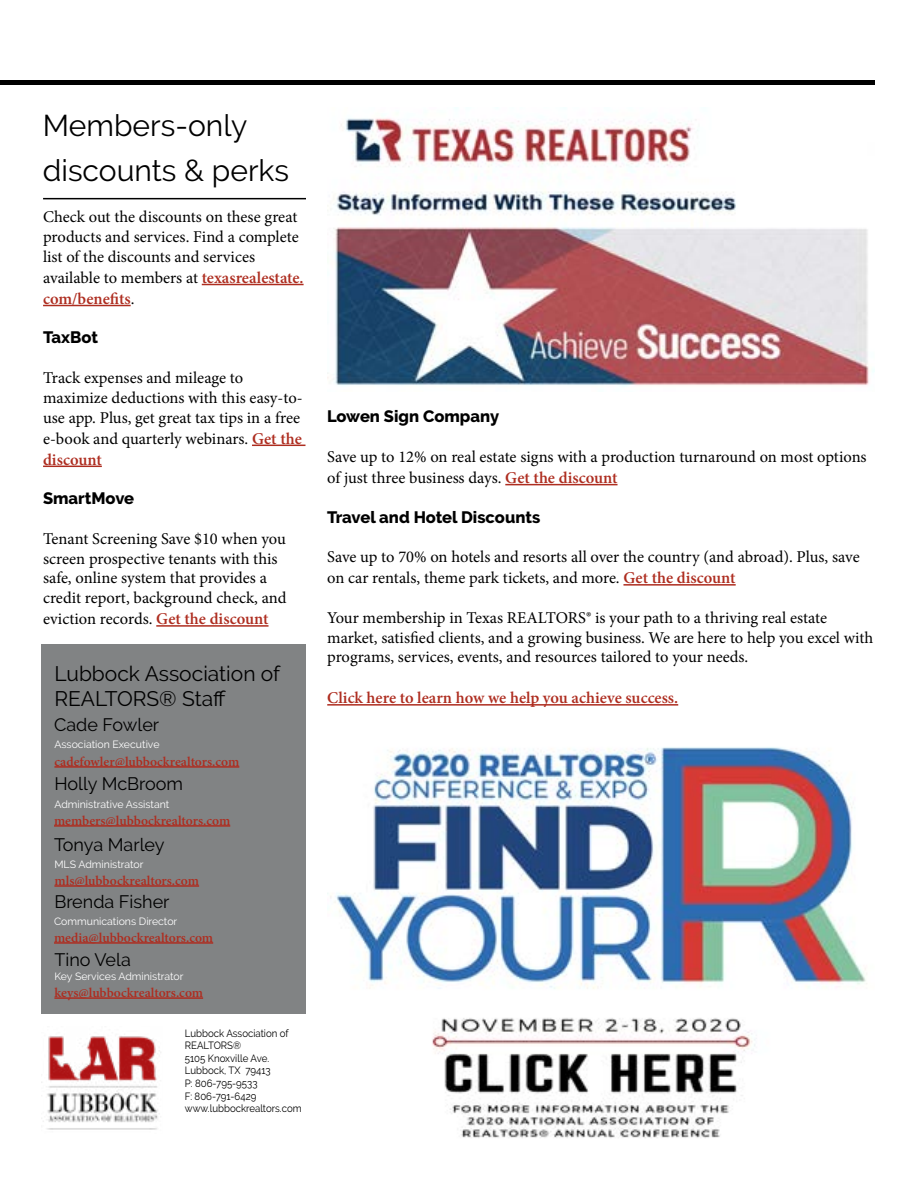
<style>
.page{position:relative;width:918px;height:1188px;background:#fff}
.page>*{position:absolute;margin:0;border:0;box-sizing:border-box;transform-origin:0 0}
.t1{font:30px/45px "Raleway";color:#000}
.t2{font:21px/25.2px "Raleway";color:#000}
.t3{font:18px "Raleway";color:#000}
.t4{font:16.5px/20.4px "Minion Pro";letter-spacing:-.005em;color:#000}
.t5{font:800 16.5px "Raleway";color:#000}
.t6{font:600 16.5px "Minion Pro";color:#ae2d20}
.t7{font:600 13.5px "Minion Pro";letter-spacing:-.005em;color:#ae2d20}
.t8{font:10.5px/12.6px "Raleway";color:#000;scale:.92 1}
.t9{font:10.5px "Raleway";color:#fff}
.s1{font-weight:600;color:#ae2d20}
</style>
<div class="page">
<hr style="left:0;top:81px;width:875px;height:4px;background:#000">
<img style="left:41px;top:1036px;width:120px;height:94px">
<div style="left:41px;top:644px;width:265px;height:370px;background:#818384"></div>
<hr style="left:54px;top:766px;width:185px;height:2px;background:#ae2d20">
<hr style="left:54px;top:825px;width:176px;height:2px;background:#ae2d20">
<hr style="left:54px;top:885px;width:145px;height:2px;background:#ae2d20">
<hr style="left:54px;top:942px;width:159px;height:2px;background:#ae2d20">
<hr style="left:54px;top:997px;width:149px;height:2px;background:#ae2d20">
<hr style="left:202px;top:284px;width:102px;height:1px;background:#ae2d20">
<hr style="left:43px;top:305px;width:88px;height:1px;background:#ae2d20">
<hr style="left:252px;top:445px;width:53px;height:1px;background:#ae2d20">
<hr style="left:43px;top:466px;width:59px;height:1px;background:#ae2d20">
<hr style="left:156px;top:625px;width:113px;height:2px;background:#ae2d20">
<img style="left:328px;top:108px;width:547px;height:279px">
<hr style="left:43px;top:198px;width:263px;height:1px;background:#000">
<hr style="left:505px;top:484px;width:113px;height:1px;background:#ae2d20">
<hr style="left:623px;top:584px;width:113px;height:2px;background:#ae2d20">
<hr style="left:327px;top:704px;width:351px;height:2px;background:#ae2d20">
<img style="left:327px;top:747px;width:540px;height:242px">
<img style="left:432px;top:1018px;width:323px;height:120px">
<h1 class="t1" style="left:43px;top:103px;width:248px">Members-only discounts &amp; perks</h1>
<p class="t4" style="left:43px;top:207px;width:262px">Check out the discounts on these great products and services. Find a complete list of the discounts and services available to members at <span class="s1">texasrealestate. com/benefits</span>.</p>
<p class="t5" style="left:43px;top:328px;width:56px">TaxBot</p>
<p class="t4" style="left:43px;top:368px;width:261px">Track expenses and mileage to maximize deductions with this easy-to&shy;use app. Plus, get great tax tips in a free e-book and quarterly webinars. <span class="s1">Get the discount</span></p>
<p class="t5" style="left:43px;top:489px;width:93px">SmartMove</p>
<p class="t4" style="left:43px;top:529px;width:245px">Tenant Screening Save $10 when you screen prospective tenants with this safe, online system that provides a credit report, background check, and eviction records. <span class="s1">Get the discount</span></p>
<p class="t2" style="left:54px;top:660px;width:227px">Lubbock Association of<br>REALTORS® Staff</p>
<p class="t9" style="left:54px;top:738px;width:107px">Association Executive</p>
<p class="t3" style="left:54px;top:714px;width:107px">Cade Fowler</p>
<p class="t7" style="left:54px;top:752px;width:186px">cadefowler@lubbockrealtors.com</p>
<p class="t3" style="left:54px;top:773px;width:130px">Holly McBroom</p>
<p class="t9" style="left:54px;top:798px;width:116px">Administrative Assistant</p>
<p class="t7" style="left:54px;top:811px;width:178px">members@lubbockrealtors.com</p>
<p class="t3" style="left:54px;top:834px;width:112px">Tonya Marley</p>
<p class="t9" style="left:54px;top:858px;width:91px">MLS Administrator</p>
<p class="t7" style="left:54px;top:871px;width:146px">mls@lubbockrealtors.com</p>
<p class="t3" style="left:54px;top:891px;width:117px">Brenda Fisher</p>
<p class="t9" style="left:54px;top:915px;width:125px">Communications Director</p>
<p class="t7" style="left:54px;top:928px;width:161px">media@lubbockrealtors.com</p>
<p class="t3" style="left:54px;top:950px;width:78px">Tino Vela</p>
<p class="t9" style="left:54px;top:971px;width:131px">Key Services Administrator</p>
<p class="t7" style="left:54px;top:983px;width:150px">keys@lubbockrealtors.com</p>
<p class="t8" style="left:185px;top:1027px;width:128px">Lubbock Association of<br>REALTORS®<br>5105 Knoxville Ave.<br>Lubbock, TX 79413<br>P: 806-795-9533<br>F: 806-791-6429 www.lubbockrealtors.com</p>
<p class="t5" style="left:327px;top:407px;width:173px">Lowen Sign Company</p>
<p class="t4" style="left:327px;top:446px;width:541px;line-height:21px">Save up to 12% on real estate signs with a production turnaround on most options of just three business days. <span class="s1">Get the discount</span></p>
<p class="t5" style="left:327px;top:507px;width:214px">Travel and Hotel Discounts</p>
<p class="t4" style="left:327px;top:547px;width:534px;line-height:21px">Save up to 70% on hotels and resorts all over the country (and abroad). Plus, save on car rentals, theme park tickets, and more. <span class="s1">Get the discount</span></p>
<p class="t4" style="left:327px;top:608px;width:548px;line-height:19.8px">Your membership in Texas REALTORS® is your path to a thriving real estate market, satisfied clients, and a growing business. We are here to help you excel with programs, services, events, and resources tailored to your needs.</p>
<p class="t6" style="left:327px;top:687px;width:352px">Click here to learn how we help you achieve success.</p>
</div>
